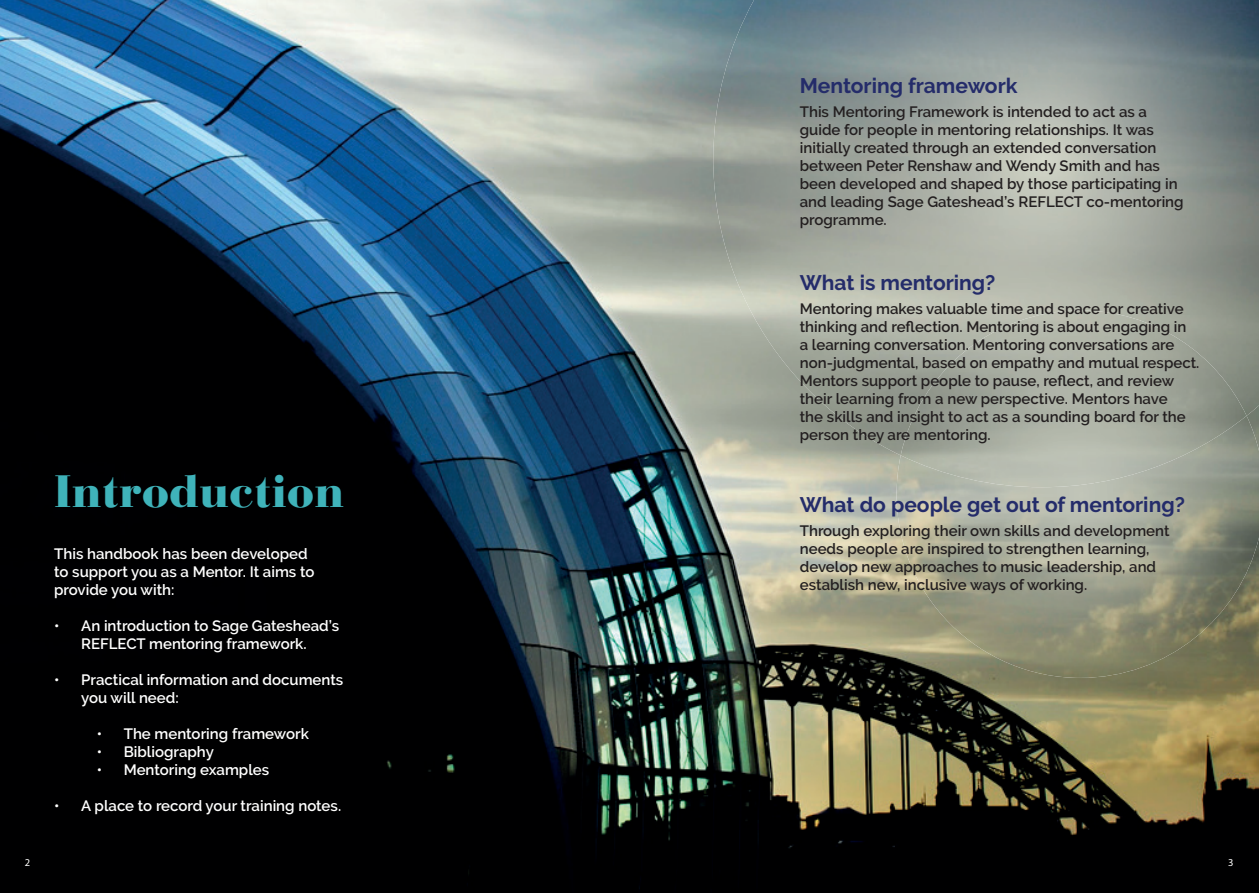
<style>
.page{position:relative;width:1259px;height:893px;background:#fff}
.page>*{position:absolute;margin:0;border:0;box-sizing:border-box;transform-origin:0 0}
.t1{font:900 45px "Bauer Bodoni";color:#3fb3ba}
.t2{font:700 21px "Raleway";color:#242c6a}
.t3{font:600 15px/18px "Raleway";color:#231f20}
.t4{font:600 15px/18px "Raleway";color:#fff}
.t5{font:10.5px "Myriad Pro";color:#fff}
</style>
<div class="page">
<img style="left:0;top:0;width:1259px;height:893px">
<img style="left:713px;top:0;width:546px;height:455px">
<img style="left:896px;top:416px;width:363px;height:262px">
<img style="left:900px;top:310px;width:346px;height:177px">
<h2 class="t2" style="left:800px;top:73px;width:219px">Mentoring framework</h2>
<p class="t3" style="left:800px;top:103px;width:385px">This Mentoring Framework is intended to act as a guide for people in mentoring relationships. It was initially created through an extended conversation between Peter Renshaw and Wendy Smith and has been developed and shaped by those participating in and leading Sage Gateshead’s REFLECT co-mentoring programme.</p>
<h1 class="t1" style="left:54px;top:464px;width:292px">Introduction</h1>
<p class="t4" style="left:54px;top:545px;width:262px">This handbook has been developed to support you as a Mentor. It aims to provide you with:</p>
<p class="t4" style="left:54px;top:617px;width:286px;text-align:center">• An introduction to Sage Gateshead’s<br>REFLECT mentoring framework.</p>
<p class="t4" style="left:81px;top:671px;width:264px;text-indent:-27px">• Practical information and documents you will need:</p>
<p class="t4" style="left:97px;top:725px;width:214px">• The mentoring framework</p>
<p class="t4" style="left:97px;top:743px;width:119px">• Bibliography</p>
<p class="t4" style="left:97px;top:761px;width:174px">• Mentoring examples</p>
<p class="t4" style="left:54px;top:797px;width:288px">• A place to record your training notes.</p>
<h2 class="t2" style="left:800px;top:270px;width:197px">What is mentoring?</h2>
<p class="t3" style="left:800px;top:299px;width:401px">Mentoring makes valuable time and space for creative thinking and reflection. Mentoring is about engaging in<br>a learning conversation. Mentoring conversations are non-judgmental, based on empathy and mutual respect.<br>Mentors support people to pause, reflect, and review their learning from a new perspective. Mentors have<br>the skills and insight to act as a sounding board for the person they are mentoring.</p>
<h2 class="t2" style="left:800px;top:492px;width:386px">What do people get out of mentoring?</h2>
<p class="t3" style="left:800px;top:521px;width:371px">Through exploring their own skills and development needs people are inspired to strengthen learning, develop new approaches to music leadership, and establish new, inclusive ways of working.</p>
<p class="t5" style="left:25px;top:856px;width:7px">2</p>
<p class="t5" style="left:1228px;top:856px;width:7px">3</p>
</div>
